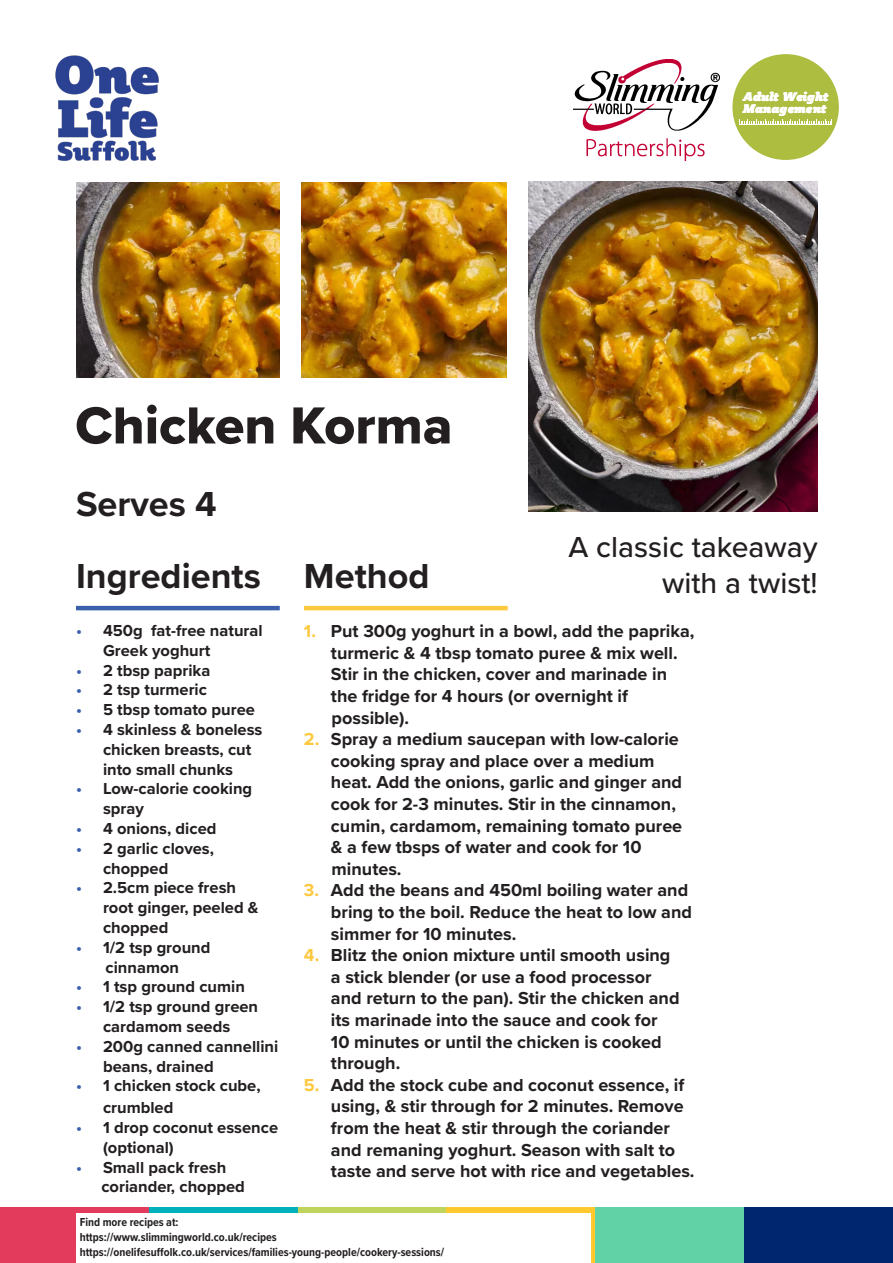
<style>
.page{position:relative;width:893px;height:1263px;background:#fff}
.page>*{position:absolute;margin:0;border:0;box-sizing:border-box;transform-origin:0 0}
.t1{font:54px "Proxima Nova Extrabld";color:#231f20}
.t2{font:700 36px "Proxima Nova";color:#231f20}
.t3{font:500 30px "Proxima Nova";color:#231f20}
.t4{font:700 18px/21.6px "Proxima Nova";color:#231f20}
.t5{font:700 16.5px/19.8px "Proxima Nova";color:#231f20}
.t6{font:italic 12.3px/12.1px "Plume Ad";color:#fff}
.t7{font:700 12px "Proxima Nova Cond";color:#231f20}
.s1{color:#3c60ac}
.s2{color:#fec83f}
</style>
<div class="page">
<img style="left:529px;top:182px;width:289px;height:329px">
<img style="left:302px;top:182px;width:205px;height:196px">
<img style="left:76px;top:182px;width:203px;height:196px">
<img style="left:55px;top:55px;width:104px;height:106px">
<hr style="left:76px;top:606px;width:204px;height:4px;background:#3c60ac">
<hr style="left:304px;top:606px;width:204px;height:4px;background:#fec83f">
<div style="left:0;top:1208px;width:149px;height:55px;background:#e33b5c"></div>
<div style="left:149px;top:1208px;width:149px;height:55px;background:#00b0ba"></div>
<div style="left:298px;top:1208px;width:148px;height:55px;background:#bfd45c"></div>
<div style="left:446px;top:1208px;width:149px;height:55px;background:#ffc92e"></div>
<div style="left:595px;top:1208px;width:149px;height:55px;background:#61d1a6"></div>
<div style="left:744px;top:1208px;width:149px;height:55px;background:#002670"></div>
<img style="left:573px;top:60px;width:147px;height:101px">
<div style="left:732px;top:54px;width:107px;height:106px;background:#adbd40;border-radius:50%"></div>
<svg style="left:739px;top:120px;width:93px;height:5px"></svg>
<hr style="left:739px;top:125px;width:93px;height:1px;background:#fff">
<div style="left:76px;top:1213px;width:514px;height:49px;background:#fff"></div>
<p class="t1" style="left:75px;top:385px;width:379px">Chicken Korma</p>
<p class="t2" style="left:76px;top:478px;width:142px">Serves 4</p>
<p class="t2" style="left:76px;top:549px;width:186px">Ingredients</p>
<p class="t2" style="left:304px;top:549px;width:127px">Method</p>
<p class="t6" style="left:743px;top:90px;width:87px">Adult Weight<br>Management</p>
<p class="t3" style="left:568px;top:525px;width:251px">A classic takeaway</p>
<p class="t3" style="left:662px;top:561px;width:157px">with a twist!</p>
<p class="t5" style="left:103px;top:620px;width:161px;text-indent:-27px"><span class="s1">•</span> 450g fat-free natural<br>Greek yoghurt</p>
<p class="t5" style="left:76px;top:660px;width:136px"><span class="s1">•</span> 2 tbsp paprika</p>
<p class="t5" style="left:76px;top:680px;width:133px"><span class="s1">•</span> 2 tsp turmeric</p>
<p class="t5" style="left:76px;top:699px;width:180px"><span class="s1">•</span> 5 tbsp tomato puree</p>
<p class="t5" style="left:103px;top:719px;width:161px;text-indent:-27px"><span class="s1">•</span> 4 skinless &amp; boneless chicken breasts, cut into small chunks</p>
<p class="t5" style="left:103px;top:779px;width:151px;text-indent:-27px"><span class="s1">•</span> Low-calorie cooking spray</p>
<p class="t5" style="left:76px;top:818px;width:142px"><span class="s1">•</span> 4 onions, diced</p>
<p class="t5" style="left:103px;top:838px;width:113px;text-indent:-27px"><span class="s1">•</span> 2 garlic cloves, chopped</p>
<p class="t5" style="left:103px;top:878px;width:157px;text-indent:-27px"><span class="s1">•</span> 2.5cm piece fresh root ginger, peeled &amp; chopped</p>
<p class="t5" style="left:76px;top:937px;width:136px"><span class="s1">•</span> 1/2 tsp ground</p>
<p class="t5" style="left:106px;top:957px;width:75px">cinnamon</p>
<p class="t5" style="left:76px;top:977px;width:170px"><span class="s1">•</span> 1 tsp ground cumin</p>
<p class="t5" style="left:76px;top:996px;width:184px;text-align:center"><span class="s1">•</span> 1/2 tsp ground green cardamom seeds</p>
<p class="t5" style="left:103px;top:1036px;width:177px;text-indent:-27px"><span class="s1">•</span> 200g canned cannellini beans, drained</p>
<p class="t5" style="left:103px;top:1075px;width:159px;line-height:21.6px;text-indent:-27px"><span class="s1">•</span> 1 chicken stock cube, crumbled</p>
<p class="t5" style="left:103px;top:1117px;width:177px;text-indent:-27px"><span class="s1">•</span> 1 drop coconut essence (optional)</p>
<p class="t5" style="left:76px;top:1157px;width:152px"><span class="s1">•</span> Small pack fresh</p>
<p class="t5" style="left:101px;top:1176px;width:145px">coriander, chopped</p>
<p class="t4" style="left:331px;top:620px;width:365px;text-indent:-27px"><span class="s2">1.</span> Put 300g yoghurt in a bowl, add the paprika, turmeric &amp; 4 tbsp tomato puree &amp; mix well.<br>Stir in the chicken, cover and marinade in the fridge for 4 hours (or overnight if</p>
<p class="t4" style="left:332px;top:706px;width:79px">possible).</p>
<p class="t4" style="left:331px;top:728px;width:353px;text-indent:-27px"><span class="s2">2.</span> Spray a medium saucepan with low-calorie cooking spray and place over a medium heat. Add the onions, garlic and ginger and cook for 2-3 minutes. Stir in the cinnamon, cumin, cardamom, remaining tomato puree &amp; a few tbsps of water and cook for 10</p>
<p class="t4" style="left:332px;top:858px;width:71px">minutes.</p>
<p class="t4" style="left:331px;top:879px;width:363px;text-indent:-27px"><span class="s2">3.</span> Add the beans and 450ml boiling water and bring to the boil. Reduce the heat to low and simmer for 10 minutes.</p>
<p class="t4" style="left:331px;top:944px;width:350px;text-indent:-27px"><span class="s2">4.</span> Blitz the onion mixture until smooth using a stick blender (or use a food processor and return to the pan). Stir the chicken and its marinade into the sauce and cook for 10 minutes or until the chicken is cooked through.</p>
<p class="t4" style="left:331px;top:1074px;width:365px;text-indent:-27px"><span class="s2">5.</span> Add the stock cube and coconut essence, if using, &amp; stir through for 2 minutes. Remove from the heat &amp; stir through the coriander and remaning yoghurt. Season with salt to taste and serve hot with rice and vegetables.</p>
<p class="t7" style="left:80px;top:1213px;width:100px">Find more recipes at:</p>
<p class="t7" style="left:80px;top:1228px;width:199px">https://www.slimmingworld.co.uk/recipes</p>
<p class="t7" style="left:80px;top:1243px;width:366px">https://onelifesuffolk.co.uk/services/families-young-people/cookery-sessions/</p>
</div>
